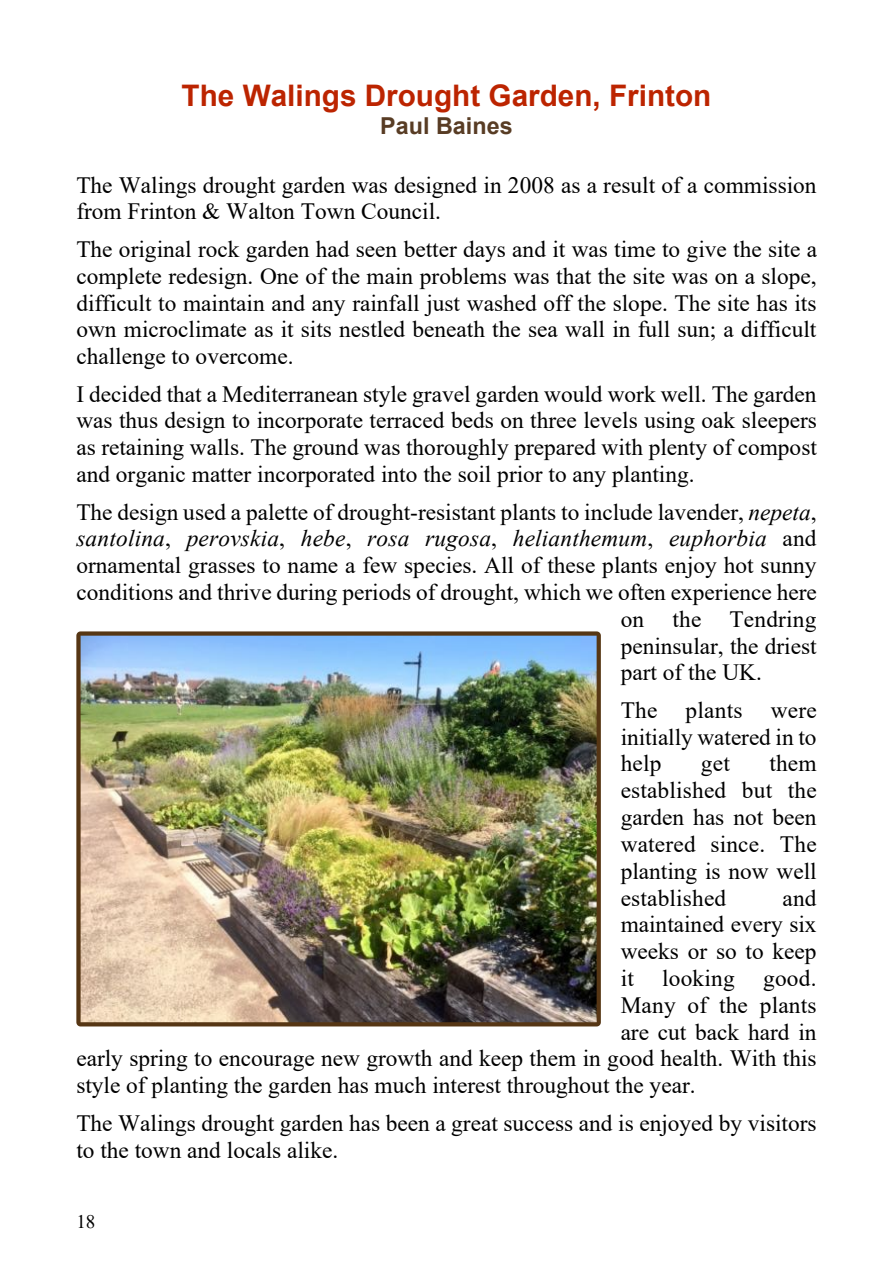
<style>
.page{position:relative;width:893px;height:1263px;background:#fff}
.page>*{position:absolute;margin:0;border:0;box-sizing:border-box;transform-origin:0 0}
.t1{font:29.7px "font 0000000026 bee 356";color:#bc2400}
.t2{font:23.4px/26.8px "font 0000000026 bee 356";color:#000;text-align:justify}
.t3{font:23.4px "font 0000000026 bee 369";letter-spacing:.01em;color:#000}
.t4{font:23.4px "font 0000000026 bee 356";color:#583c24}
.t5{font:19.05px "font 0000000026 bee 356";color:#000}
.s1{font-family:"font 0000000026 bee 369"}
.s2{font-family:"font 0000000026 bee 356"}
</style>
<div class="page">
<img style="left:76px;top:631px;width:525px;height:395px">
<p class="t1" style="left:182px;top:79px;width:531px">The Walings Drought Garden, Frinton</p>
<p class="t4" style="left:380px;top:113px;width:134px">Paul Baines</p>
<p class="t2" style="left:76px;top:171px;width:742px">The Walings drought garden was designed in 2008 as a result of a commission from Frinton &amp; Walton Town Council.</p>
<p class="t2" style="left:76px;top:236px;width:742px">The original rock garden had seen better days and it was time to give the site a complete redesign. One of the main problems was that the site was on a slope, difficult to maintain and any rainfall just washed off the slope. The site has its own microclimate as it sits nestled beneath the sea wall in full sun; a difficult challenge to overcome.</p>
<p class="t2" style="left:76px;top:380px;width:742px">I decided that a Mediterranean style gravel garden would work well. The garden was thus design to incorporate terraced beds on three levels using oak sleepers as retaining walls. The ground was thoroughly prepared with plenty of compost and organic matter incorporated into the soil prior to any planting.</p>
<p class="t2" style="left:76px;top:498px;width:742px">The design used a palette of drought-resistant plants to include lavender, <span class="s1">nepeta</span>,</p>
<p class="t3" style="left:76px;top:525px;width:742px">santolina<span class="s2">,</span> perovskia<span class="s2">,</span> hebe<span class="s2">,</span> rosa rugosa<span class="s2">,</span> helianthemum<span class="s2">,</span> euphorbia <span class="s2">and</span></p>
<p class="t2" style="left:76px;top:552px;width:742px">ornamental grasses to name a few species. All of these plants enjoy hot sunny</p>
<p class="t2" style="left:76px;top:579px;width:742px">conditions and thrive during periods of drought, which we often experience here</p>
<p class="t2" style="left:621px;top:605px;width:197px">on the Tendring</p>
<p class="t2" style="left:621px;top:632px;width:197px">peninsular, the driest</p>
<p class="t2" style="left:621px;top:659px;width:143px">part of the UK.</p>
<p class="t2" style="left:621px;top:696px;width:198px">The plants were initially watered in to help</p>
<p class="t2" style="left:621px;top:750px;width:198px;text-indent:149px">them established but the garden has not been watered since. The planting is now well established</p>
<p class="t2" style="left:701px;top:750px;width:30px">get</p>
<p class="t2" style="left:782px;top:884px;width:36px">and</p>
<p class="t2" style="left:621px;top:911px;width:197px">maintained every six</p>
<p class="t2" style="left:621px;top:938px;width:197px">weeks or so to keep</p>
<p class="t2" style="left:621px;top:965px;width:197px">it looking good.</p>
<p class="t2" style="left:621px;top:991px;width:197px">Many of the plants</p>
<p class="t2" style="left:621px;top:1018px;width:197px">are cut back hard in</p>
<p class="t2" style="left:76px;top:1045px;width:742px">early spring to encourage new growth and keep them in good health. With this</p>
<p class="t2" style="left:76px;top:1072px;width:621px">style of planting the garden has much interest throughout the year.</p>
<p class="t2" style="left:76px;top:1109px;width:742px">The Walings drought garden has been a great success and is enjoyed by visitors to the town and locals alike.</p>
<p class="t5" style="left:76px;top:1211px;width:21px">18</p>
</div>
